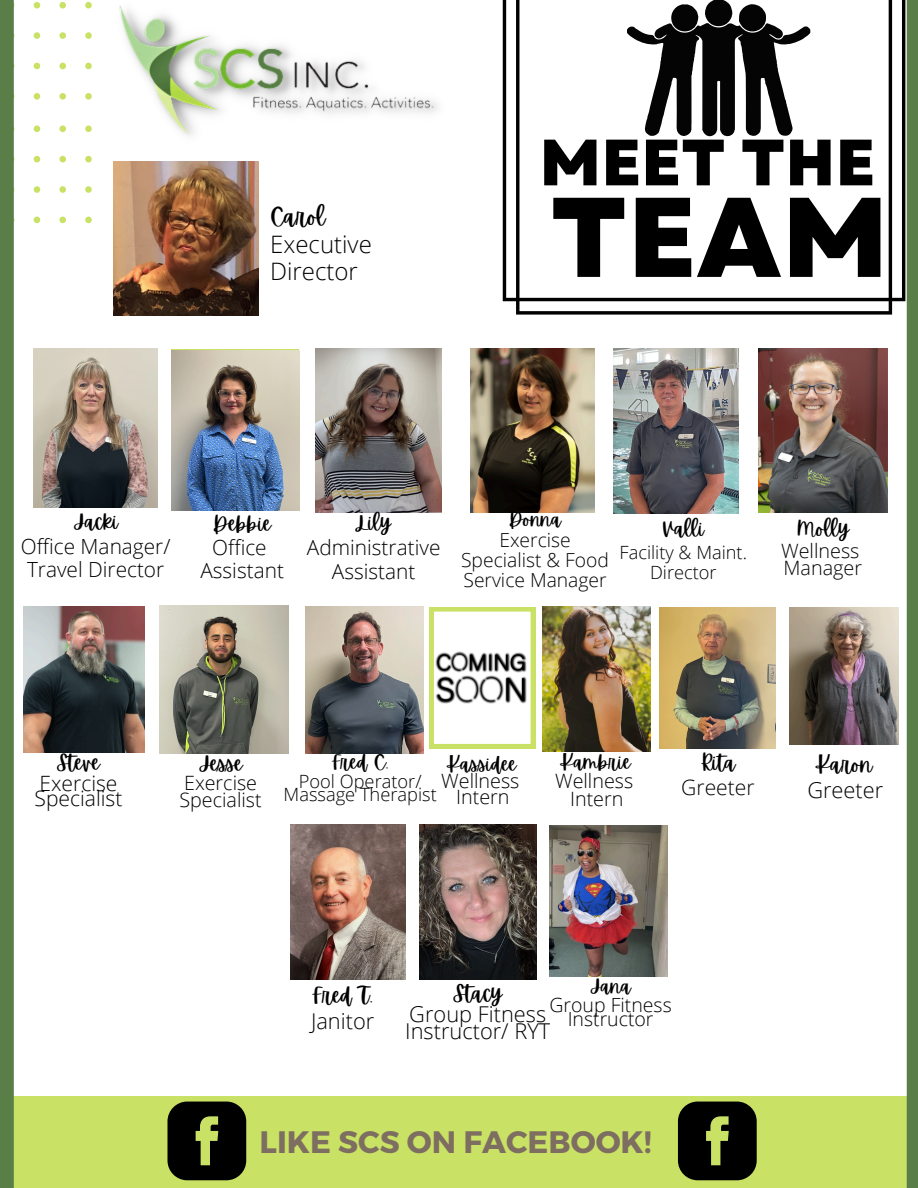
<style>
.page{position:relative;width:918px;height:1188px;background:#fff}
.page>*{position:absolute;margin:0;border:0;box-sizing:border-box;transform-origin:0 0}
.t1{font:800 113.1px "Garet";color:#000}
.t2{font:800 65.25px "Garet";color:#000}
.t3{font:700 31.05px "Montserrat";color:#7d6e61}
.t4{font:300 24px/27.6px "Open Sans";color:#000}
.t5{font:300 21.75px/25.5px "Open Sans";color:#000;text-align:center}
.t6{font:300 21.15px/24.6px "Open Sans";color:#000;text-align:center}
.t7{font:21.15px "Apricots";color:#000}
.t8{font:21px "Apricots";color:#000}
.t9{font:300 20.85px/23.9px "Open Sans";color:#000;text-align:center}
.t10{font:20.85px "Apricots";color:#000}
.t11{font:300 19.8px/16.8px "Open Sans";color:#000;text-align:center}
.t12{font:300 19.65px/16.8px "Open Sans";color:#000}
.t13{font:19.65px "Apricots";color:#000}
.t14{font:300 19.5px/18.3px "Open Sans";color:#000;text-align:center}
.t15{font:300 19.2px/20.2px "Open Sans";color:#000;text-align:center}
.t16{font:300 18.3px/13.5px "Open Sans";color:#000;text-align:center}
.t17{font:300 18.15px/20.5px "Open Sans";color:#000;text-align:center}
.s1{font-family:"Apricots";font-weight:400}
</style>
<div class="page">
<div style="left:0;top:1096px;width:918px;height:92px;background:#c9e265"></div>
<svg style="left:14px;top:2px;width:78px;height:98px"></svg>
<svg style="left:14px;top:126px;width:78px;height:97px"></svg>
<svg style="left:503px;top:0;width:402px;height:315px"></svg>
<svg style="left:678px;top:1102px;width:79px;height:78px;background:#202410"></svg>
<svg style="left:167px;top:1102px;width:79px;height:78px;background:#202410"></svg>
<svg style="left:627px;top:0;width:183px;height:138px"></svg>
<div style="left:0;top:0;width:14px;height:1188px;background:#597e47"></div>
<div style="left:907px;top:0;width:11px;height:1188px;background:#597e47"></div>
<img style="left:119px;top:5px;width:319px;height:131px">
<img style="left:113px;top:161px;width:145px;height:155px">
<img style="left:33px;top:349px;width:125px;height:159px">
<img style="left:614px;top:349px;width:125px;height:165px">
<img style="left:471px;top:349px;width:124px;height:164px">
<img style="left:316px;top:349px;width:126px;height:164px">
<img style="left:759px;top:349px;width:128px;height:164px">
<img style="left:172px;top:351px;width:128px;height:159px">
<img style="left:419px;top:825px;width:117px;height:155px">
<img style="left:290px;top:825px;width:116px;height:155px">
<img style="left:549px;top:826px;width:118px;height:151px">
<img style="left:159px;top:606px;width:130px;height:147px">
<img style="left:660px;top:607px;width:116px;height:142px">
<img style="left:24px;top:607px;width:120px;height:145px">
<img style="left:306px;top:607px;width:117px;height:146px">
<img style="left:789px;top:607px;width:110px;height:137px">
<img style="left:543px;top:607px;width:108px;height:145px">
<svg style="left:429px;top:607px;width:106px;height:141px"></svg>
<p class="t4" style="left:270px;top:202px;width:103px"><span class="s1">Carol<br></span>Executive<br>Director</p>
<p class="t2" style="left:539px;top:116px;width:337px">MEET THE</p>
<h4 class="t1" style="left:550px;top:156px;width:340px">TEAM</h4>
<p class="t9" style="left:21px;top:509px;width:151px"><span class="s1">Jacki<br></span>Office Manager/<br>Travel Director</p>
<p class="t9" style="left:200px;top:511px;width:85px"><span class="s1">Debbie<br></span>Office<br>Assistant</p>
<p class="t9" style="left:307px;top:509px;width:135px;line-height:24.9px"><span class="s1">Lily<br></span>Administrative<br>Assistant</p>
<p class="t15" style="left:461px;top:509px;width:149px"><span class="s1">Donna<br></span>Exercise<br>Specialist &amp; Food<br>Service Manager</p>
<h5 class="t7" style="left:797px;top:516px;width:54px">Molly</h5>
<h1 class="t10" style="left:662px;top:517px;width:44px">Valli</h1>
<h4 class="t17" style="left:620px;top:542px;width:129px">Facility &amp; Maint.<br>Director</h4>
<h5 class="t11" style="left:781px;top:542px;width:82px;text-align:left">Wellness<br>Manager</h5>
<p class="t6" style="left:39px;top:752px;width:80px;line-height:20.7px"><span class="s1">Steve<br></span>Exercise</p>
<p class="t6" style="left:35px;top:785px;width:89px">Specialist</p>
<p class="t8" style="left:198px;top:752px;width:46px">Jesse</p>
<p class="t12" style="left:180px;top:774px;width:84px">Exercise<br>Specialist</p>
<h5 class="t11" style="left:441px;top:755px;width:80px"><span class="s1">Kassidee<br></span>Wellness<br>Intern</h5>
<p class="t6" style="left:681px;top:750px;width:75px"><span class="s1">Rita<br></span>Greeter</p>
<h5 class="t11" style="left:555px;top:752px;width:80px;line-height:18.6px"><span class="s1">Kambrie<br></span>Wellness<br>Intern</h5>
<p class="t13" style="left:332px;top:751px;width:58px">Fred C.</p>
<h5 class="t16" style="left:284px;top:774px;width:155px">Pool Operator/<br>Massage Therapist</h5>
<h5 class="t5" style="left:807px;top:751px;width:77px"><span class="s1">Karon<br></span>Greeter</h5>
<p class="t5" style="left:311px;top:982px;width:65px;text-align:left"><span class="s1">Fred T.<br></span>Janitor</p>
<h5 class="t14" style="left:549px;top:977px;width:124px"><span class="s1">Jana<br></span>Group Fitness</h5>
<h5 class="t5" style="left:409px;top:982px;width:138px;line-height:21.5px"><span class="s1">Stacy<br></span>Group Fitness</h5>
<h5 class="t14" style="left:568px;top:1009px;width:87px">Instructor</h5>
<h5 class="t5" style="left:405px;top:1017px;width:147px">Instructor/ RYT</h5>
<p class="t3" style="left:260px;top:1122px;width:394px">LIKE SCS ON FACEBOOK!</p>
</div>
